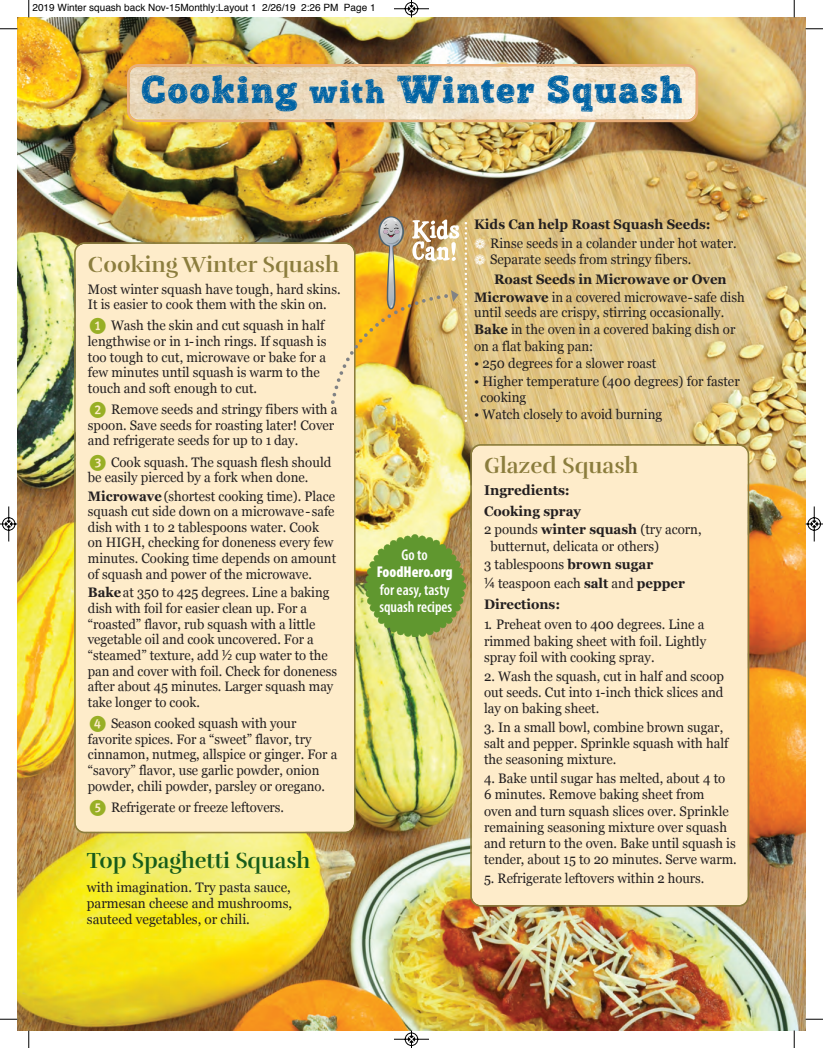
<style>
.page{position:relative;width:823px;height:1048px;background:#fff}
.page>*{position:absolute;margin:0;border:0;box-sizing:border-box;transform-origin:0 0}
.t1{font:37.75px "Posterizer KG Sketch";letter-spacing:.04em;color:#0063a4}
.t2{font:22.5px "Rufina Stencil Bold";color:#8b7d3d}
.t3{font:22.5px "Rufina Stencil Bold";color:#175c1a}
.t4{font:600 condensed 15.62px/17.5px "Myriad Pro";color:#fff}
.t5{font:900 condensed 15.62px "Myriad Pro";color:#fff}
.t6{font:700 14px "Georgia";color:#231f20;scale:.96 1}
.t7{font:13.75px/16.2px "Georgia";color:#231f20;scale:.96 1}
.t8{font:13.75px/15.6px "Georgia";color:#231f20;scale:.95 1}
.t9{font:13.75px/16.2px "Georgia";color:#231f20;text-align:justify}
.t10{font:700 13.75px/18.8px "Georgia";color:#231f20;scale:.96 1}
.t11{font:10px "Helvetica";color:#000}
.s1{font-size:32.5px}
.s2{font-family:"Dingbests";font-size:23.75px;color:#98af25}
.s3{font-weight:700}
.s4{font-family:"Lucida Grande"}
.s5{color:#fff}
.s6{font-weight:400}
.s7{font-family:"Lucida Grande";font-size:14px}
</style>
<div class="page">
<img style="left:18px;top:18px;width:787px;height:1012px">
<svg style="left:127px;top:64px;width:571px;height:58px;background:#edd8bb"></svg>
<svg style="left:364px;top:534px;width:102px;height:103px;background:#7da244"></svg>
<div style="left:74px;top:242px;width:281px;height:591px;background:#feecca"></div>
<div style="left:470px;top:444px;width:279px;height:462px;background:#feecca"></div>
<img style="left:328px;top:217px;width:139px;height:205px">
<svg style="left:28px;top:0;width:2px;height:18px"></svg>
<svg style="left:0;top:28px;width:18px;height:2px"></svg>
<svg style="left:793px;top:0;width:2px;height:18px"></svg>
<svg style="left:805px;top:28px;width:17px;height:2px"></svg>
<svg style="left:28px;top:1030px;width:2px;height:18px"></svg>
<svg style="left:0;top:1018px;width:18px;height:2px"></svg>
<svg style="left:793px;top:1030px;width:2px;height:18px"></svg>
<svg style="left:805px;top:1018px;width:17px;height:2px"></svg>
<svg style="left:393px;top:0;width:36px;height:18px"></svg>
<svg style="left:393px;top:1029px;width:36px;height:19px"></svg>
<svg style="left:0;top:506px;width:18px;height:36px"></svg>
<svg style="left:804px;top:506px;width:18px;height:36px"></svg>
<p class="t11" style="left:32px;top:4px;width:344px">2019 Winter squash back Nov-15Monthly:Layout 1 2/26/19 2:26 PM Page 1</p>
<h1 class="t1" style="left:141px;top:76px;width:543px">Cooking <span class="s1">with</span> Winter Squash</h1>
<h2 class="t2" style="left:88px;top:257px;width:253px">Cooking Winter Squash</h2>
<p class="t7" style="left:88px;top:282px;width:265px;line-height:15px">Most winter squash have tough, hard skins.<br>It is easier to cook them with the skin on.</p>
<p class="t7" style="left:88px;top:318px;width:250px;line-height:15.6px"><span class="s2">1</span> Wash the skin and cut squash in half lengthwise or in 1-inch rings. If squash is too tough to cut, microwave or bake for a few minutes until squash is warm to the touch and soft enough to cut.</p>
<p class="t7" style="left:88px;top:401px;width:261px;line-height:15.6px"><span class="s2">2</span> Remove seeds and stringy fibers with a spoon. Save seeds for roasting later! Cover and refrigerate seeds for up to 1 day.</p>
<p class="t7" style="left:88px;top:454px;width:255px;line-height:15px"><span class="s2">3</span> Cook squash. The squash flesh should be easily pierced by a fork when done.</p>
<p class="t8" style="left:88px;top:488px;width:263px"><span class="s3">Microwave</span>(shortest cooking time). Place squash cut side down on a microwave-safe dish with 1 to 2 tablespoons water. Cook on HIGH, checking for doneness every few minutes. Cooking time depends on amount of squash and power of the microwave.</p>
<p class="t8" style="left:88px;top:585px;width:264px"><span class="s3">Bake</span>at 350 to 425 degrees. Line a baking dish with foil for easier clean up. For a “roasted” flavor, rub squash with a little vegetable oil and cook uncovered. For a “steamed” texture, add <span class="s4">½</span> cup water to the pan and cover with foil. Check for doneness after about 45 minutes. Larger squash may take longer to cook.</p>
<p class="t8" style="left:88px;top:715px;width:264px"><span class="s2">4</span> Season cooked squash with your favorite spices. For a “sweet” flavor, try cinnamon, nutmeg, allspice or ginger. For a “savory” flavor, use garlic powder, onion powder, chili powder, parsley or oregano.</p>
<p class="t8" style="left:88px;top:799px;width:208px"><span class="s2">5</span> Refrigerate or freeze leftovers.</p>
<h2 class="t3" style="left:87px;top:852px;width:225px">Top Spaghetti Squash</h2>
<p class="t9" style="left:87px;top:878px;width:207px">with imagination. Try pasta sauce, parmesan cheese and mushrooms, sauteed vegetables, or chili.</p>
<p class="t4" style="left:401px;top:547px;width:28px">Go to</p>
<p class="t5" style="left:376px;top:566px;width:77px">FoodHero.org</p>
<p class="t4" style="left:379px;top:582px;width:74px">for easy, tasty squash recipes</p>
<p class="t7" style="left:474px;top:215px;width:275px;line-height:18.8px"><span class="s3">Kids Can help Roast Squash Seeds:<br></span><span class="s5">❁</span> Rinse seeds in a colander under hot water.</p>
<p class="t7" style="left:494px;top:249px;width:244px;line-height:20px;text-indent:-20px"><span class="s5">❁</span> Separate seeds from stringy fibers.<br><span class="s3">Roast Seeds in Microwave or Oven</span></p>
<p class="t7" style="left:474px;top:289px;width:283px;line-height:15px"><span class="s3">Microwave</span> in a covered microwave-safe dish until seeds are crispy, stirring occasionally.</p>
<p class="t7" style="left:474px;top:321px;width:273px"><span class="s3">Bake</span> in the oven in a covered baking dish or on a flat baking pan:</p>
<p class="t7" style="left:474px;top:355px;width:191px">• 250 degrees for a slower roast</p>
<p class="t7" style="left:480px;top:373px;width:271px;text-indent:-6px">• Higher temperature (400 degrees) for faster cooking</p>
<p class="t7" style="left:474px;top:406px;width:197px">• Watch closely to avoid burning</p>
<h2 class="t2" style="left:484px;top:458px;width:156px">Glazed Squash</h2>
<p class="t6" style="left:484px;top:482px;width:91px">Ingredients:</p>
<p class="t10" style="left:484px;top:501px;width:228px">Cooking spray<br><span class="s6">2 pounds</span> winter squash <span class="s6">(try acorn,</span></p>
<p class="t7" style="left:484px;top:536px;width:211px;line-height:18.8px;text-indent:6px">butternut, delicata or others)<br>3 tablespoons <span class="s3">brown sugar<br></span><span class="s7">¼</span> teaspoon each <span class="s3">salt</span> and <span class="s3">pepper</span></p>
<p class="t10" style="left:484px;top:595px;width:81px">Directions:</p>
<p class="t7" style="left:484px;top:616px;width:233px">1. Preheat oven to 400 degrees. Line a rimmed baking sheet with foil. Lightly spray foil with cooking spray.</p>
<p class="t7" style="left:484px;top:667px;width:251px;text-align:justify">2. Wash the squash, cut in half and scoop out seeds. Cut into 1-inch thick slices and lay on baking sheet.</p>
<p class="t7" style="left:484px;top:719px;width:256px">3. In a small bowl, combine brown sugar, salt and pepper. Sprinkle squash with half the seasoning mixture.</p>
<p class="t7" style="left:484px;top:770px;width:265px">4. Bake until sugar has melted, about 4 to<br>6 minutes. Remove baking sheet from<br>oven and turn squash slices over. Sprinkle remaining seasoning mixture over squash and return to the oven. Bake until squash is tender, about 15 to 20 minutes. Serve warm.</p>
<p class="t8" style="left:484px;top:870px;width:233px">5. Refrigerate leftovers within 2 hours.</p>
</div>
